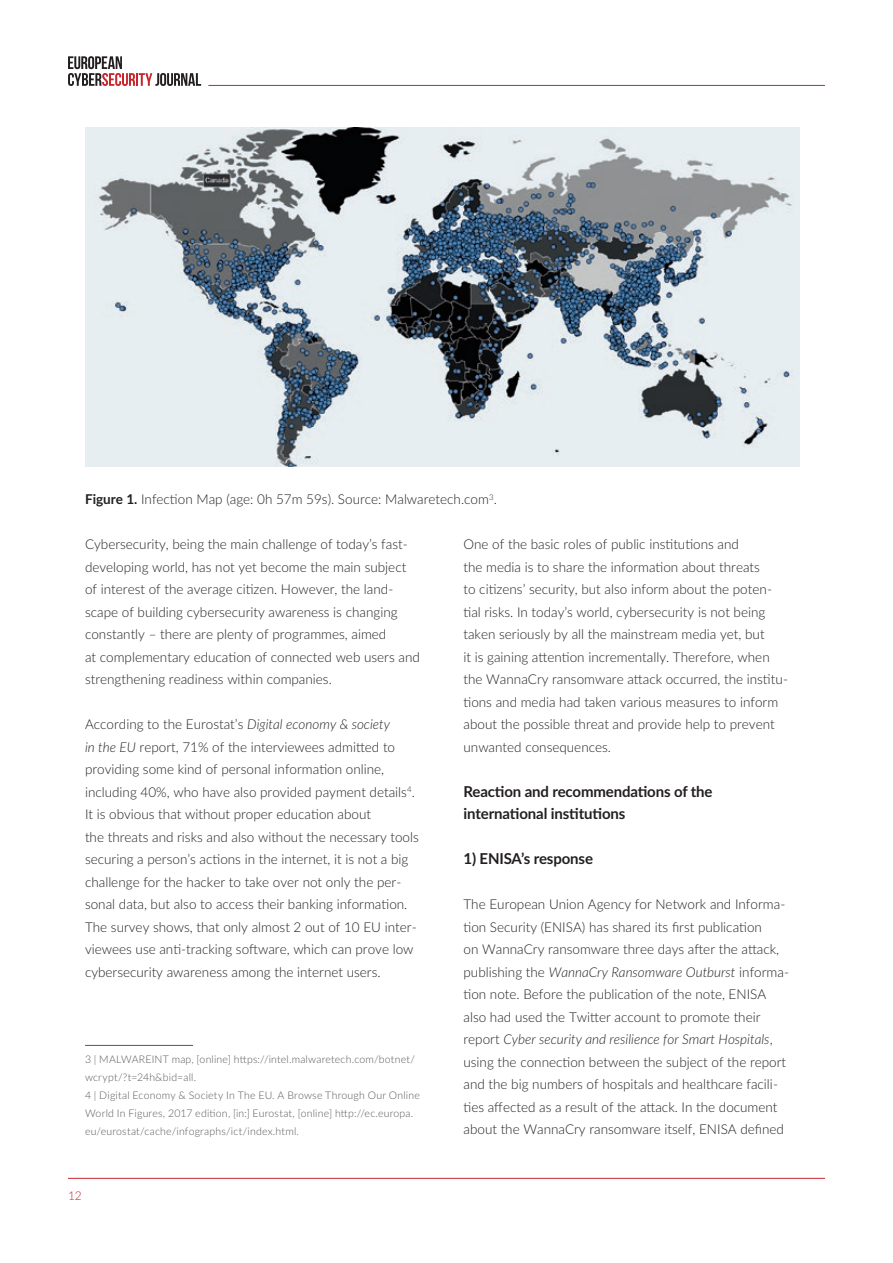
<style>
.page{position:relative;width:893px;height:1263px;background:#fff}
.page>*{position:absolute;margin:0;border:0;box-sizing:border-box;transform-origin:0 0}
.t1{font:700 15px/22.5px "Lato";letter-spacing:-.01em;color:#231f20}
.t2{font:300 13.5px/22.5px "Lato";color:#231f20}
.t3{font:300 12px "Lato";color:#c6252d}
.t4{font:300 10.5px/18px "Lato";letter-spacing:.02em;color:#57585a}
.s1{font-weight:700}
.s2{font-style:italic}
</style>
<div class="page">
<svg style="left:68px;top:56px;width:133px;height:30px"></svg>
<hr style="left:85px;top:1045px;width:108px;height:1px;background:#57585a">
<img style="left:85px;top:128px;width:714px;height:338px">
<hr style="left:68px;top:1178px;width:757px;height:1px;background:#c6252d">
<hr style="left:208px;top:85px;width:617px;height:1px;background:#c6252d">
<p class="t2" style="left:85px;top:487px;width:413px"><span class="s1">Figure 1.</span> Infection Map (age: 0h 57m 59s). Source: Malwaretech.com<sup>3</sup>.</p>
<p class="t2" style="left:85px;top:532px;width:336px">Cybersecurity, being the main challenge of today’s fast&shy;developing world, has not yet become the main subject of interest of the average citizen. However, the land&shy;scape of building cybersecurity awareness is changing constantly – there are plenty of programmes, aimed<br>at complementary education of connected web users and strengthening readiness within companies.<sup>3</sup></p>
<p class="t2" style="left:85px;top:712px;width:335px">According to the Eurostat’s <span class="s2">Digital economy &amp; society<br>in the EU</span> report, 71% of the interviewees admitted to providing some kind of personal information online, including 40%, who have also provided payment details<sup>4</sup>.<br>It is obvious that without proper education about<br>the threats and risks and also without the necessary tools securing a person’s actions in the internet, it is not a big challenge for the hacker to take over not only the per&shy;sonal data, but also to access their banking information.<br>The survey shows, that only almost 2 out of 10 EU inter&shy;viewees use anti-tracking software, which can prove low cybersecurity awareness among the internet users.</p>
<p class="t4" style="left:85px;top:1050px;width:336px">3 | MALWAREINT map, [online] https://intel.malwaretech.com/botnet/ wcrypt/?t=24h&amp;bid=all.<br>4 | Digital Economy &amp; Society In The EU. A Browse Through Our Online World In Figures, 2017 edition, [in:] Eurostat, [online] http://ec.europa. eu/eurostat/cache/infographs/ict/index.html.</p>
<p class="t3" style="left:68px;top:1188px;width:15px">12</p>
<p class="t2" style="left:463px;top:532px;width:326px">One of the basic roles of public institutions and<br>the media is to share the information about threats<br>to citizens’ security, but also inform about the poten&shy;tial risks. In today’s world, cybersecurity is not being taken seriously by all the mainstream media yet, but<br>it is gaining attention incrementally. Therefore, when the WannaCry ransomware attack occurred, the institu&shy;tions and media had taken various measures to inform about the possible threat and provide help to prevent unwanted consequences.</p>
<p class="t1" style="left:463px;top:779px;width:251px">Reaction and recommendations of the international institutions</p>
<p class="t1" style="left:463px;top:847px;width:131px">1) ENISA’s response</p>
<p class="t2" style="left:463px;top:892px;width:327px">The European Union Agency for Network and Informa&shy;tion Security (ENISA) has shared its first publication<br>on WannaCry ransomware three days after the attack, publishing the <span class="s2">WannaCry Ransomware Outburst</span> informa&shy;tion note. Before the publication of the note, ENISA also had used the Twitter account to promote their report <span class="s2">Cyber security and resilience for Smart Hospitals</span>, using the connection between the subject of the report and the big numbers of hospitals and healthcare facili&shy;ties affected as a result of the attack. In the document about the WannaCry ransomware itself, ENISA defined</p>
</div>
